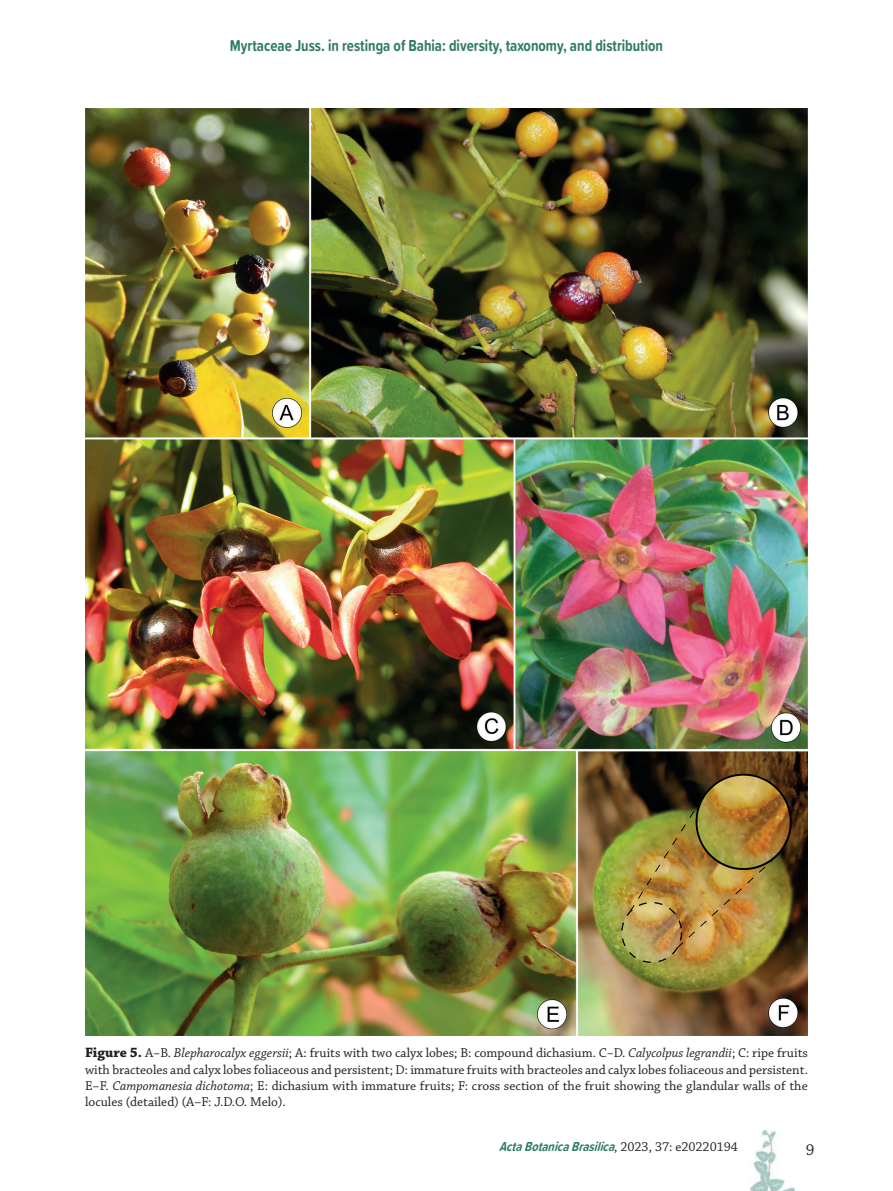
<style>
.page{position:relative;width:893px;height:1191px;background:#fff}
.page>*{position:absolute;margin:0;border:0;box-sizing:border-box;transform-origin:0 0}
.t1{font:700 16.5px "Proxima Soft Cond";color:#2f7b67;scale:.91 1}
.t2{font:16.5px "Chaparral Pro";color:#231f20}
.t3{font:13.5px/16.2px "Chaparral Pro";letter-spacing:.005em;color:#231f20;text-align:justify}
.t4{font:italic 700 13.5px "Proxima Soft Cond";color:#2f7b67;scale:.95 1}
.s1{font-weight:700;font-size:14.25px}
.s2{font-style:italic}
.s3{font-family:"Chaparral Pro";font-weight:400;font-style:normal;color:#231f20}
</style>
<div class="page">
<img style="left:749px;top:1130px;width:45px;height:61px">
<img style="left:85px;top:109px;width:723px;height:926px">
<p class="t1" style="left:230px;top:33px;width:477px">Myrtaceae Juss. in restinga of Bahia: diversity, taxonomy, and distribution</p>
<p class="t3" style="left:85px;top:1045px;width:724px"><span class="s1">Figure 5.</span> A−B. <span class="s2">Blepharocalyx eggersii</span>; A: fruits with two calyx lobes; B: compound dichasium. C−D. <span class="s2">Calycolpus legrandii</span>; C: ripe fruits with bracteoles and calyx lobes foliaceous and persistent; D: immature fruits with bracteoles and calyx lobes foliaceous and persistent.<br>E−F. <span class="s2">Campomanesia dichotoma</span>; E: dichasium with immature fruits; F: cross section of the fruit showing the glandular walls of the locules (detailed) (A–F: J.D.O. Melo).</p>
<p class="t4" style="left:499px;top:1136px;width:253px">ActaBotanicaBrasilica<span class="s3">, 2 0 2 3 , 3 7 : e 2 0 2 2 0 1 9 4</span></p>
<p class="t2" style="left:806px;top:1141px;width:10px">9</p>
</div>
